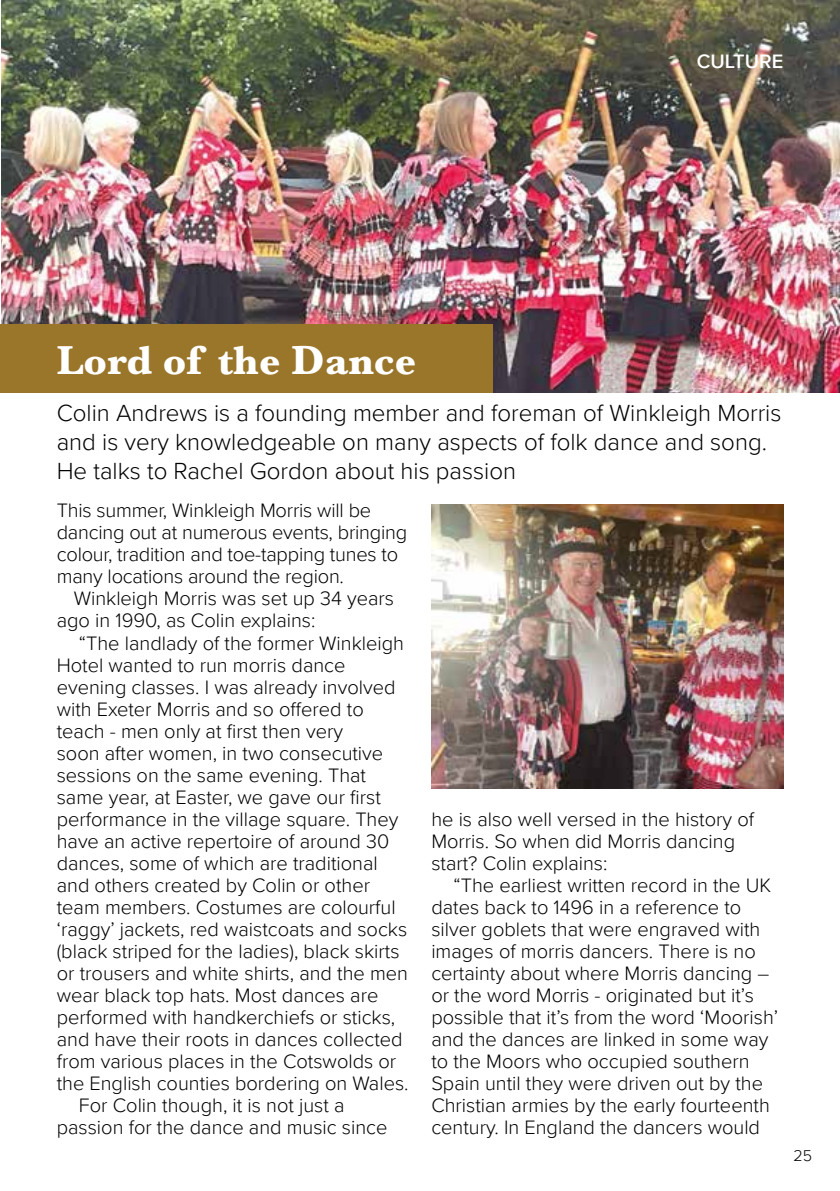
<style>
.page{position:relative;width:840px;height:1191px;background:#fff}
.page>*{position:absolute;margin:0;border:0;box-sizing:border-box;transform-origin:0 0}
.t1{font:700 42px "Baskerville";color:#fff}
.t2{font:300 24px/28.8px "Proxima Nova";color:#000}
.t3{font:300 20px/22px "Proxima Nova";color:#000}
.t4{font:600 20px "Proxima Nova";color:#fff}
.t5{font:300 16px "Proxima Nova";color:#000}
</style>
<div class="page">
<img style="left:1px;top:0;width:838px;height:393px">
<div style="left:0;top:325px;width:492px;height:68px;background:#9a762b"></div>
<img style="left:431px;top:504px;width:351px;height:284px">
<p class="t4" style="left:696px;top:46px;width:88px">CULTURE</p>
<h1 class="t1" style="left:57px;top:331px;width:361px">Lord of the Dance</h1>
<p class="t2" style="left:57px;top:397px;width:725px">Colin Andrews is a founding member and foreman of Winkleigh Morris and is very knowledgeable on many aspects of folk dance and song.<br>He talks to Rachel Gordon about his passion</p>
<p class="t3" style="left:57px;top:499px;width:352px">This summer, Winkleigh Morris will be dancing out at numerous events, bringing colour, tradition and toe-tapping tunes to many locations around the region.</p>
<p class="t3" style="left:57px;top:587px;width:338px;text-indent:17px">Winkleigh Morris was set up 34 years ago in 1990, as Colin explains:</p>
<p class="t3" style="left:79px;top:631px;width:326px">“The landlady of the former Winkleigh</p>
<p class="t3" style="left:57px;top:653px;width:290px">Hotel wanted to run morris dance</p>
<p class="t3" style="left:57px;top:675px;width:340px">evening classes. I was already involved</p>
<p class="t3" style="left:57px;top:697px;width:308px">with Exeter Morris and so offered to</p>
<p class="t3" style="left:57px;top:719px;width:288px">teach - men only at first then very</p>
<p class="t3" style="left:57px;top:741px;width:328px">soon after women, in two consecutive</p>
<p class="t3" style="left:57px;top:763px;width:310px">sessions on the same evening. That</p>
<p class="t3" style="left:57px;top:785px;width:325px">same year, at Easter, we gave our first</p>
<p class="t3" style="left:57px;top:807px;width:343px">performance in the village square. They</p>
<p class="t3" style="left:57px;top:829px;width:334px">have an active repertoire of around 30</p>
<p class="t3" style="left:57px;top:851px;width:322px">dances, some of which are traditional</p>
<p class="t3" style="left:57px;top:873px;width:314px">and others created by Colin or other</p>
<p class="t3" style="left:57px;top:895px;width:340px">team members. Costumes are colourful</p>
<p class="t3" style="left:57px;top:917px;width:352px">‘raggy’ jackets, red waistcoats and socks</p>
<p class="t3" style="left:57px;top:939px;width:344px">(black striped for the ladies), black skirts</p>
<p class="t3" style="left:57px;top:961px;width:352px">or trousers and white shirts, and the men</p>
<p class="t3" style="left:57px;top:983px;width:323px">wear black top hats. Most dances are</p>
<p class="t3" style="left:57px;top:1005px;width:340px">performed with handkerchiefs or sticks,</p>
<p class="t3" style="left:57px;top:1027px;width:347px">and have their roots in dances collected</p>
<p class="t3" style="left:57px;top:1049px;width:341px">from various places in the Cotswolds or</p>
<p class="t3" style="left:57px;top:1071px;width:353px">the English counties bordering on Wales.</p>
<p class="t3" style="left:79px;top:1093px;width:267px">For Colin though, it is not just a</p>
<p class="t3" style="left:57px;top:1115px;width:332px">passion for the dance and music since</p>
<p class="t3" style="left:431px;top:807px;width:324px">he is also well versed in the history of<br>Morris. So when did Morris dancing start? Colin explains:</p>
<p class="t3" style="left:431px;top:873px;width:348px;text-indent:22px">“The earliest written record in the UK dates back to 1496 in a reference to silver goblets that were engraved with images of morris dancers. There is no certainty about where Morris dancing – or the word Morris - originated but it’s possible that it’s from the word ‘Moorish’ and the dances are linked in some way to the Moors who occupied southern Spain until they were driven out by the Christian armies by the early fourteenth century. In England the dancers would</p>
<p class="t5" style="left:793px;top:1143px;width:20px">25</p>
</div>
